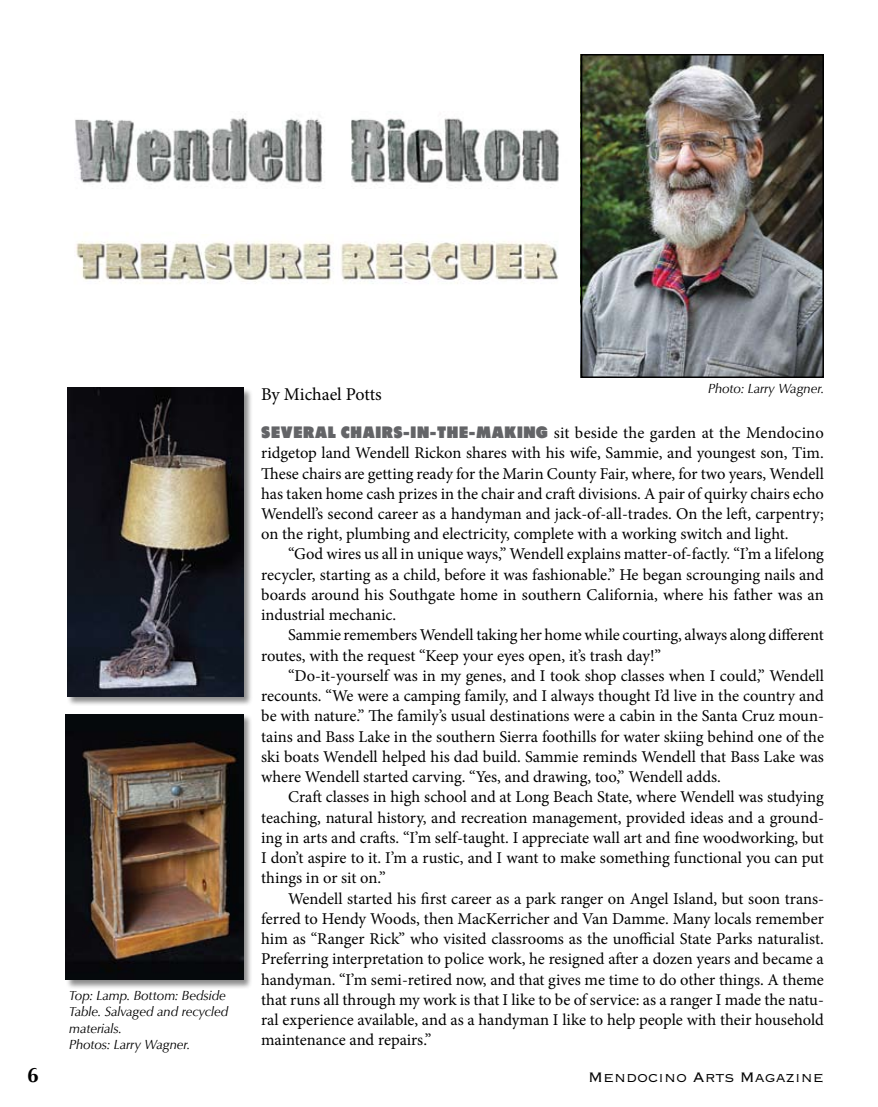
<style>
.page{position:relative;width:878px;height:1107px;background:#fff}
.page>*{position:absolute;margin:0;border:0;box-sizing:border-box;transform-origin:0 0}
.t1{font:700 21px "Classico URW";color:#000}
.t2{font:18px "Copperplate Thirty Two BC";color:#000}
.t3{font:18px "Minion Pro";letter-spacing:-.005em;color:#000}
.t4{font:16.5px/20.2px "Minion Pro";color:#000;text-align:justify}
.t5{font:italic 13.5px/16.5px "Classico URW";color:#000}
.s1{font-family:"Fusee";font-weight:700;color:#636467}
</style>
<div class="page">
<img style="left:75px;top:118px;width:484px;height:166px">
<img style="left:583px;top:57px;width:238px;height:318px">
<div style="left:580px;top:54px;width:244px;height:324px;border:2px solid #000"></div>
<div style="left:67px;top:387px;width:185px;height:319px;background:#000;opacity:.45"></div>
<img style="left:67px;top:388px;width:176px;height:308px">
<div style="left:65px;top:713px;width:188px;height:276px;background:#000;opacity:.45"></div>
<img style="left:66px;top:714px;width:177px;height:266px">
<div style="left:181px;top:190px;width:259px;height:44px;background:#fff"></div>
<p class="t5" style="left:69px;top:987px;width:160px">Top: Lamp. Bottom: Bedside<br>Table. Salvaged and recycled materials.<br>Photos: Larry Wagner.</p>
<p class="t3" style="left:261px;top:382px;width:122px">By Michael Potts</p>
<p class="t5" style="left:708px;top:380px;width:117px">Photo: Larry Wagner.</p>
<p class="t4" style="left:261px;top:423px;width:564px"><span class="s1">SEVERAL CHAIRS-IN-THE-MAKING</span> sit beside the garden at the Mendocino ridgetop land Wendell Rickon shares with his wife, Sammie, and youngest son, Tim.<br>These chairs are getting ready for the Marin County Fair, where, for two years, Wendell has taken home cash prizes in the chair and craft divisions. A pair of quirky chairs echo Wendell’s second career as a handyman and jack-of-all-trades. On the left, carpentry; on the right, plumbing and electricity, complete with a working switch and light.</p>
<p class="t4" style="left:261px;top:544px;width:564px;text-indent:27px">“God wires us all in unique ways,” Wendell explains matter-of-factly. “I’m a lifelong recycler, starting as a child, before it was fashionable.” He began scrounging nails and boards around his Southgate home in southern California, where his father was an industrial mechanic.</p>
<p class="t4" style="left:261px;top:625px;width:564px;text-indent:27px">Sammie remembers Wendell taking her home while courting, always along different routes, with the request “Keep your eyes open, it’s trash day!”</p>
<p class="t4" style="left:261px;top:666px;width:564px;text-indent:27px">“Do-it-yourself was in my genes, and I took shop classes when I could,” Wendell recounts. “We were a camping family, and I always thought I’d live in the country and be with nature.” The family’s usual destinations were a cabin in the Santa Cruz moun&shy;tains and Bass Lake in the southern Sierra foothills for water skiing behind one of the ski boats Wendell helped his dad build. Sammie reminds Wendell that Bass Lake was where Wendell started carving. “Yes, and drawing, too,” Wendell adds.</p>
<p class="t4" style="left:261px;top:787px;width:564px;text-indent:27px">Craft classes in high school and at Long Beach State, where Wendell was studying teaching, natural history, and recreation management, provided ideas and a ground&shy;ing in arts and crafts. “I’m self-taught. I appreciate wall art and fine woodworking, but I don’t aspire to it. I’m a rustic, and I want to make something functional you can put things in or sit on.”</p>
<p class="t4" style="left:261px;top:888px;width:564px;text-indent:27px">Wendell started his first career as a park ranger on Angel Island, but soon trans&shy;ferred to Hendy Woods, then MacKerricher and Van Damme. Many locals remember him as “Ranger Rick” who visited classrooms as the unofficial State Parks naturalist.<br>Preferring interpretation to police work, he resigned after a dozen years and became a handyman. “I’m semi-retired now, and that gives me time to do other things. A theme that runs all through my work is that I like to be of service: as a ranger I made the natu&shy;ral experience available, and as a handyman I like to help people with their household maintenance and repairs.”</p>
<p class="t1" style="left:27px;top:1062px;width:13px">6</p>
<p class="t2" style="left:588px;top:1068px;width:237px">Mendocino Arts Magazine</p>
</div>
